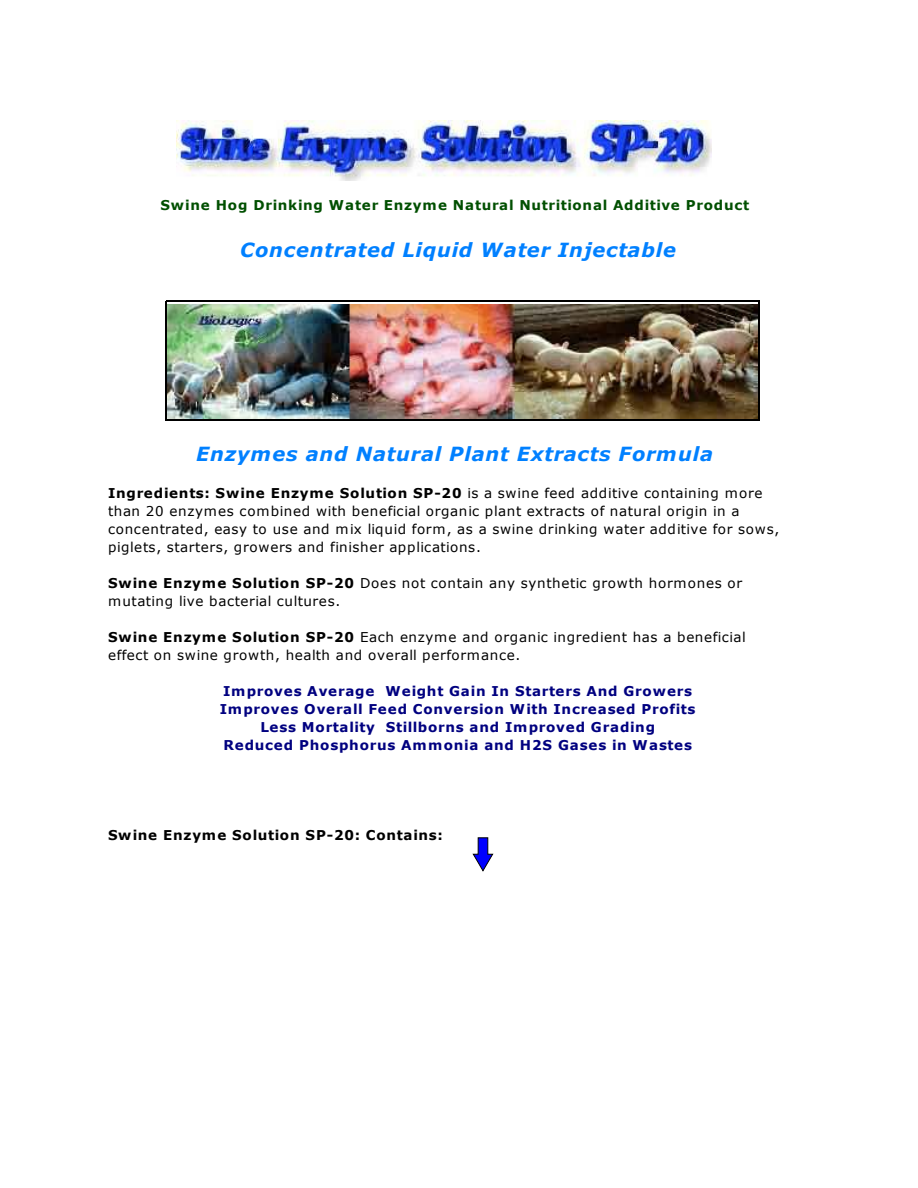
<style>
.page{position:relative;width:918px;height:1188px;background:#fff}
.page>*{position:absolute;margin:0;border:0;box-sizing:border-box;transform-origin:0 0}
.t1{font:italic 700 19.5px "Verdana";letter-spacing:.04em;color:#0080ff}
.t2{font:13.5px/18px "Verdana";letter-spacing:.045em;color:#000}
.t3{font:700 13.5px/18px "Verdana";letter-spacing:.06em;color:#000080;text-align:center}
.t4{font:700 13.5px "Verdana";letter-spacing:.06em;color:#004f00}
.t5{font:700 13.5px "Verdana";letter-spacing:.055em;color:#000}
.s1{font-weight:700}
</style>
<div class="page">
<img style="left:176px;top:121px;width:536px;height:60px">
<img style="left:167px;top:304px;width:591px;height:116px">
<hr style="left:166px;top:301px;width:1px;height:120px;background:#000">
<hr style="left:758px;top:301px;width:1px;height:120px;background:#000">
<hr style="left:166px;top:301px;width:593px;height:1px;background:#000">
<hr style="left:166px;top:420px;width:593px;height:1px;background:#000">
<svg style="left:473px;top:837px;width:20px;height:35px"></svg>
<p class="t4" style="left:160px;top:200px;width:590px">Swine Hog Drinking Water Enzyme Natural Nutritional Additive Product</p>
<h1 class="t1" style="left:240px;top:242px;width:437px">Concentrated Liquid Water Injectable</h1>
<h1 class="t1" style="left:196px;top:446px;width:518px">Enzymes and Natural Plant Extracts Formula</h1>
<p class="t2" style="left:108px;top:485px;width:673px"><span class="s1">Ingredients: Swine Enzyme Solution SP-20</span> is a swine feed additive containing more than 20 enzymes combined with beneficial organic plant extracts of natural origin in a concentrated, easy to use and mix liquid form, as a swine drinking water additive for sows, piglets, starters, growers and finisher applications.</p>
<p class="t2" style="left:108px;top:575px;width:636px"><span class="s1">Swine Enzyme Solution SP-20</span> Does not contain any synthetic growth hormones or mutating live bacterial cultures.</p>
<p class="t2" style="left:108px;top:629px;width:639px"><span class="s1">Swine Enzyme Solution SP-20</span> Each enzyme and organic ingredient has a beneficial effect on swine growth, health and overall performance.</p>
<p class="t3" style="left:220px;top:683px;width:477px">Improves Average Weight Gain In Starters And Growers Improves Overall Feed Conversion With Increased Profits Less Mortality Stillborns and Improved Grading<br>Reduced Phosphorus Ammonia and H2S Gases in Wastes</p>
<p class="t5" style="left:108px;top:830px;width:336px">Swine Enzyme Solution SP-20: Contains:</p>
</div>
